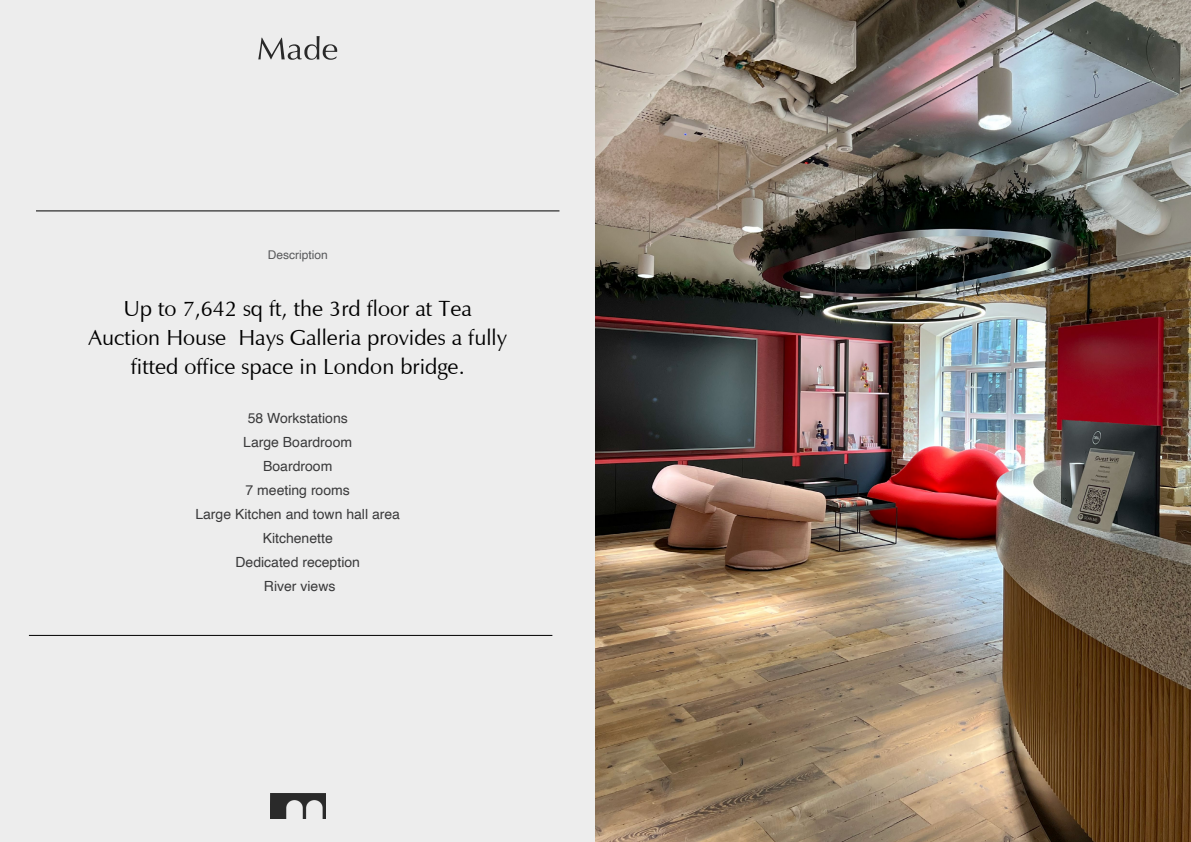
<style>
.page{position:relative;width:1191px;height:842px;background:#ededed}
.page>*{position:absolute;margin:0;border:0;box-sizing:border-box;transform-origin:0 0}
.t1{font:22px/29px "Zapf Humanist 601 BT";color:#000;text-align:center}
.t2{font:14px/24px "Helvetica";color:#3a3a3b;text-align:center}
.t3{font:12px "Helvetica";color:#58595b}
</style>
<div class="page">
<img style="left:595px;top:0;width:596px;height:842px">
<hr style="left:36px;top:211px;width:523px;height:1px;background:#000">
<hr style="left:29px;top:635px;width:523px;height:1px;background:#000">
<img style="left:270px;top:793px;width:55px;height:26px">
<svg style="left:258px;top:36px;width:79px;height:24px"></svg>
<p class="t3" style="left:268px;top:245px;width:62px">Description</p>
<h1 class="t1" style="left:89px;top:293px;width:420px">Up to 7,642 sq ft, the 3rd floor at Tea<br>Auction House Hays Galleria provides a fully fitted office space in London bridge.</h1>
<p class="t2" style="left:195px;top:407px;width:206px">58 Workstations<br>Large Boardroom<br>Boardroom<br>7 meeting rooms<br>Large Kitchen and town hall area<br>Kitchenette<br>Dedicated reception<br>River views</p>
</div>
